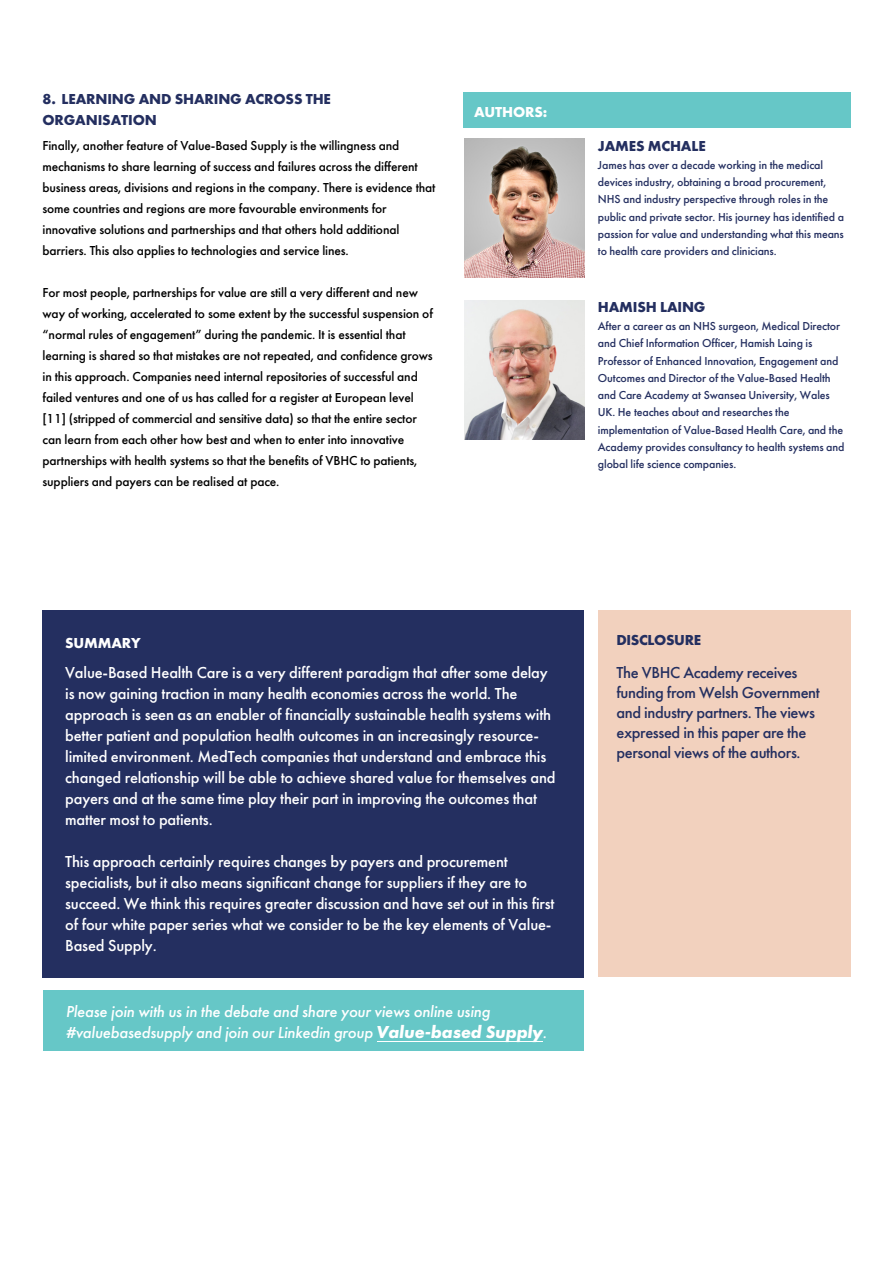
<style>
.page{position:relative;width:893px;height:1263px;background:#fff}
.page>*{position:absolute;margin:0;border:0;box-sizing:border-box;transform-origin:0 0}
.t1{font:500 16.5px/21px "Futura PT";letter-spacing:-.01em;color:#fff}
.t2{font:500 16.5px/19.8px "Futura PT";letter-spacing:-.025em;color:#242f60}
.t3{font:italic 500 16.5px/21px "Futura PT";letter-spacing:-.01em;color:#fff}
.t4{font:700 15px/20.2px "Futura PT";letter-spacing:-.01em;color:#242f60}
.t5{font:700 15px "Futura PT";letter-spacing:-.01em;color:#fff}
.t6{font:500 13.5px/21px "Futura PT";letter-spacing:-.01em;color:#000001}
.t7{font:500 12px/17.2px "Futura PT";letter-spacing:-.01em;color:#242f60}
.s1{font-weight:700;font-size:18px}
</style>
<div class="page">
<div style="left:43px;top:991px;width:541px;height:60px;background:#66c7c7"></div>
<div style="left:463px;top:92px;width:387px;height:36px;background:#66c7c7"></div>
<div style="left:43px;top:610px;width:541px;height:367px;background:#242f60"></div>
<img style="left:465px;top:138px;width:119px;height:139px">
<img style="left:465px;top:301px;width:119px;height:139px">
<div style="left:598px;top:610px;width:252px;height:367px;background:#f2d1be"></div>
<hr style="left:377px;top:1041px;width:166px;height:1px;background:#fff">
<p class="t4" style="left:43px;top:89px;width:290px">8. LEARNING AND SHARING ACROSS THE<br>ORGANISATION</p>
<p class="t6" style="left:43px;top:135px;width:394px">Finally, another feature of Value-Based Supply is the willingness and mechanisms to share learning of success and failures across the different business areas, divisions and regions in the company. There is evidence that some countries and regions are more favourable environments for innovative solutions and partnerships and that others hold additional barriers. This also applies to technologies and service lines.</p>
<p class="t6" style="left:43px;top:282px;width:392px">For most people, partnerships for value are still a very different and new way of working, accelerated to some extent by the successful suspension of “normal rules of engagement” during the pandemic. It is essential that learning is shared so that mistakes are not repeated, and confidence grows in this approach. Companies need internal repositories of successful and failed ventures and one of us has called for a register at European level [11] (stripped of commercial and sensitive data) so that the entire sector can learn from each other how best and when to enter into innovative partnerships with health systems so that the benefits of VBHC to patients, suppliers and payers can be realised at pace.</p>
<p class="t5" style="left:474px;top:102px;width:75px">AUTHORS:</p>
<p class="t4" style="left:598px;top:135px;width:109px">JAMES MCHALE</p>
<p class="t7" style="left:598px;top:156px;width:248px">James has over a decade working in the medical devices industry, obtaining a broad procurement, NHS and industry perspective through roles in the public and private sector. His journey has identified a passion for value and understanding what this means to health care providers and clinicians.</p>
<p class="t4" style="left:598px;top:296px;width:109px">HAMISH LAING</p>
<p class="t7" style="left:598px;top:318px;width:248px">After a career as an NHS surgeon, Medical Director and Chief Information Officer, Hamish Laing is Professor of Enhanced Innovation, Engagement and Outcomes and Director of the Value-Based Health and Care Academy at Swansea University, Wales UK. He teaches about and researches the implementation of Value-Based Health Care, and the Academy provides consultancy to health systems and global life science companies.</p>
<p class="t5" style="left:65px;top:633px;width:77px">SUMMARY</p>
<p class="t1" style="left:65px;top:662px;width:492px">Value-Based Health Care is a very different paradigm that after some delay is now gaining traction in many health economies across the world. The approach is seen as an enabler of financially sustainable health systems with better patient and population health outcomes in an increasingly resource&shy;limited environment. MedTech companies that understand and embrace this changed relationship will be able to achieve shared value for themselves and payers and at the same time play their part in improving the outcomes that matter most to patients.</p>
<p class="t1" style="left:65px;top:851px;width:491px">This approach certainly requires changes by payers and procurement specialists, but it also means significant change for suppliers if they are to succeed. We think this requires greater discussion and have set out in this first of four white paper series what we consider to be the key elements of Value-Based Supply.</p>
<p class="t3" style="left:66px;top:1001px;width:483px">Please join with us in the debate and share your views online using #valuebasedsupply and join our Linkedin group <span class="s1">Value-based Supply</span>.</p>
<p class="t4" style="left:616px;top:630px;width:86px">DISCLOSURE</p>
<p class="t2" style="left:616px;top:663px;width:205px">The VBHC Academy receives funding from Welsh Government and industry partners. The views expressed in this paper are the personal views of the authors.</p>
</div>
